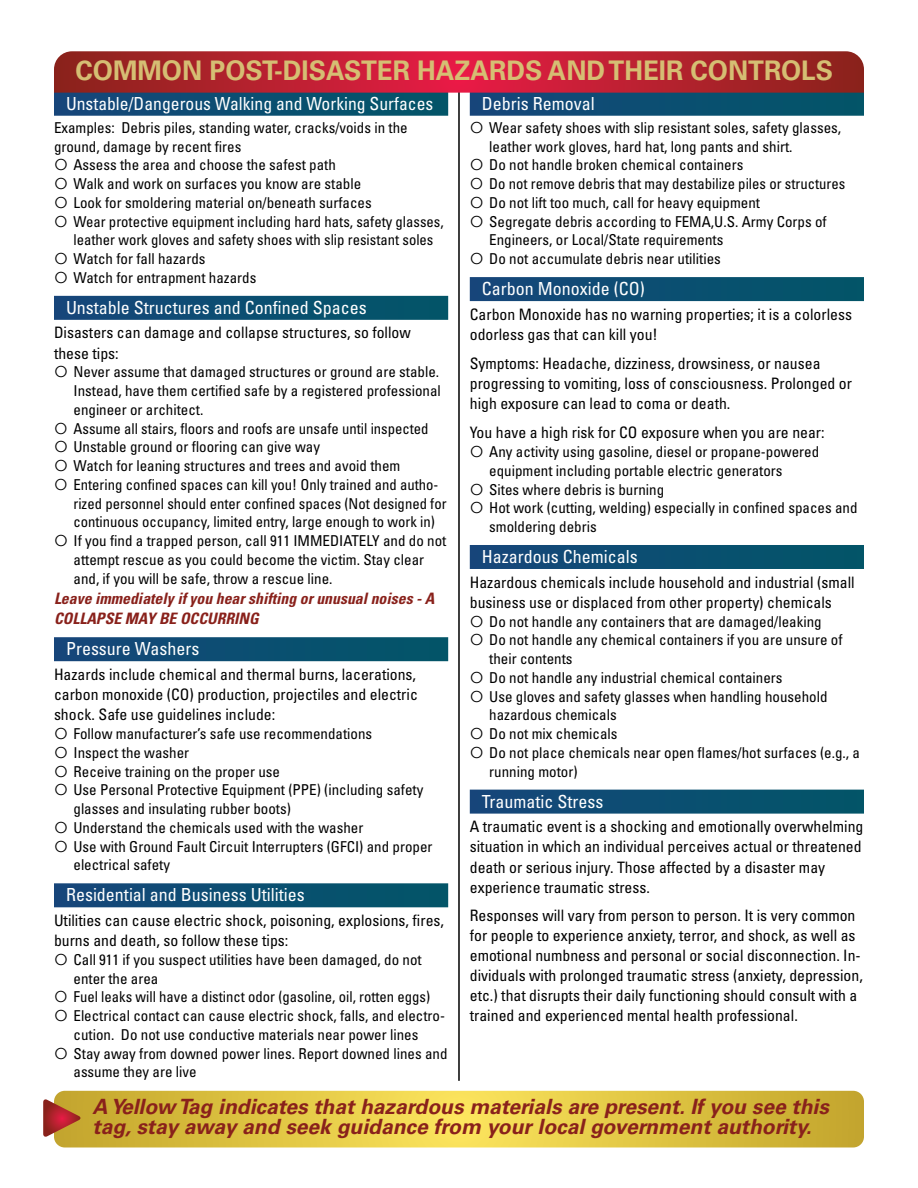
<style>
.page{position:relative;width:918px;height:1188px;background:#fff}
.page>*{position:absolute;margin:0;border:0;box-sizing:border-box;transform-origin:0 0}
.Hazards_List_Head{font:700 27px "Univers LT Std";color:#d5be73;scale:.96 1}
.t1{font:italic 700 21px/20.2px "Univers LT Std";color:#89211b}
.t2{font:condensed 18px "Univers LT Std";color:#fff}
.Body__no_space_after{font:condensed 15.75px/20.2px "Univers LT Std";color:#000}
.t3{font:italic 700 condensed 15.75px/20.2px "Univers LT Std";color:#89211b}
.t4{font:condensed 15px/18.8px "Univers LT Std";color:#000}
</style>
<div class="page">
<hr style="left:458px;top:87px;width:2px;height:994px;background:#000">
<div style="left:54px;top:92px;width:394px;height:24px;background:#0b4f71"></div>
<div style="left:54px;top:296px;width:394px;height:24px;background:#0b4f71"></div>
<div style="left:54px;top:637px;width:394px;height:24px;background:#0b4f71"></div>
<div style="left:54px;top:883px;width:394px;height:24px;background:#0b4f71"></div>
<div style="left:470px;top:92px;width:394px;height:24px;background:#0b4f71"></div>
<div style="left:470px;top:277px;width:394px;height:24px;background:#0b4f71"></div>
<div style="left:470px;top:545px;width:394px;height:24px;background:#0b4f71"></div>
<div style="left:470px;top:790px;width:394px;height:24px;background:#0b4f71"></div>
<svg style="left:54px;top:1091px;width:810px;height:57px;background:#dfc545"></svg>
<svg style="left:54px;top:51px;width:810px;height:42px;background:#b62232"></svg>
<svg style="left:43px;top:1099px;width:38px;height:38px"></svg>
<p class="Hazards_List_Head" style="left:76px;top:55px;width:790px">COMMON POST-DISASTER HAZARDS AND THEIR CONTROLS</p>
<h3 class="t2" style="left:66px;top:92px;width:369px">Unstable/Dangerous Walking and Working Surfaces</h3>
<p class="t4" style="left:54px;top:118px;width:355px">Examples: Debris piles, standing water, cracks/voids in the ground, damage by recent fires</p>
<p class="t4" style="left:74px;top:155px;width:264px">Assess the area and choose the safest path</p>
<p class="t4" style="left:74px;top:174px;width:289px">Walk and work on surfaces you know are stable</p>
<p class="t4" style="left:74px;top:193px;width:300px">Look for smoldering material on/beneath surfaces</p>
<p class="t4" style="left:74px;top:212px;width:372px">Wear protective equipment including hard hats, safety glasses, leather work gloves and safety shoes with slip resistant soles</p>
<p class="t4" style="left:74px;top:249px;width:134px">Watch for fall hazards</p>
<p class="t4" style="left:74px;top:268px;width:184px">Watch for entrapment hazards</p>
<h3 class="t2" style="left:66px;top:296px;width:302px">Unstable Structures and Confined Spaces</h3>
<p class="Body__no_space_after" style="left:54px;top:323px;width:358px">Disasters can damage and collapse structures, so follow</p>
<p class="Body__no_space_after" style="left:54px;top:343px;width:66px">these tips:</p>
<p class="t4" style="left:74px;top:363px;width:369px;text-align:justify">Never assume that damaged structures or ground are stable.<br>Instead, have them certified safe by a registered professional engineer or architect.</p>
<p class="t4" style="left:74px;top:419px;width:357px">Assume all stairs, floors and roofs are unsafe until inspected</p>
<p class="t4" style="left:74px;top:438px;width:248px">Unstable ground or flooring can give way</p>
<p class="t4" style="left:74px;top:456px;width:328px">Watch for leaning structures and trees and avoid them</p>
<p class="t4" style="left:74px;top:475px;width:375px">Entering confined spaces can kill you! Only trained and autho&shy;rized personnel should enter confined spaces (Not designed for continuous occupancy, limited entry, large enough to work in)</p>
<p class="t4" style="left:74px;top:531px;width:374px">If you find a trapped person, call 911 IMMEDIATELY and do not attempt rescue as you could become the victim. Stay clear and, if you will be safe, throw a rescue line.</p>
<p class="t3" style="left:54px;top:588px;width:382px">Leave immediately if you hear shifting or unusual noises - A<br>COLLAPSE MAY BE OCCURRING</p>
<h3 class="t2" style="left:66px;top:637px;width:135px">Pressure Washers</h3>
<p class="Body__no_space_after" style="left:54px;top:664px;width:364px">Hazards include chemical and thermal burns, lacerations,</p>
<p class="Body__no_space_after" style="left:54px;top:684px;width:365px">carbon monoxide (CO) production, projectiles and electric</p>
<p class="Body__no_space_after" style="left:54px;top:704px;width:223px">shock. Safe use guidelines include:</p>
<p class="t4" style="left:74px;top:724px;width:300px">Follow manufacturer’s safe use recommendations</p>
<p class="t4" style="left:74px;top:743px;width:117px">Inspect the washer</p>
<p class="t4" style="left:74px;top:762px;width:208px">Receive training on the proper use</p>
<p class="t4" style="left:74px;top:780px;width:351px">Use Personal Protective Equipment (PPE) (including safety glasses and insulating rubber boots)</p>
<p class="t4" style="left:74px;top:818px;width:291px">Understand the chemicals used with the washer</p>
<p class="t4" style="left:74px;top:837px;width:361px">Use with Ground Fault Circuit Interrupters (GFCI) and proper electrical safety</p>
<h3 class="t2" style="left:66px;top:884px;width:240px">Residential and Business Utilities</h3>
<p class="Body__no_space_after" style="left:54px;top:910px;width:392px">Utilities can cause electric shock, poisoning, explosions, fires,</p>
<p class="Body__no_space_after" style="left:54px;top:930px;width:236px">burns and death, so follow these tips:</p>
<p class="t4" style="left:74px;top:950px;width:350px">Call 911 if you suspect utilities have been damaged, do not enter the area</p>
<p class="t4" style="left:74px;top:988px;width:358px">Fuel leaks will have a distinct odor (gasoline, oil, rotten eggs)</p>
<p class="t4" style="left:74px;top:1006px;width:373px">Electrical contact can cause electric shock, falls, and electro&shy;cution. Do not use conductive materials near power lines</p>
<p class="t4" style="left:74px;top:1044px;width:376px">Stay away from downed power lines. Report downed lines and assume they are live</p>
<p class="t2" style="left:482px;top:92px;width:114px">Debris Removal</p>
<p class="t4" style="left:489px;top:118px;width:357px">Wear safety shoes with slip resistant soles, safety glasses, leather work gloves, hard hat, long pants and shirt.<br>Do not handle broken chemical containers<br>Do not remove debris that may destabilize piles or structures Do not lift too much, call for heavy equipment<br>Segregate debris according to FEMA,U.S. Army Corps of Engineers, or Local/State requirements<br>Do not accumulate debris near utilities</p>
<p class="t2" style="left:482px;top:277px;width:164px">Carbon Monoxide (CO)</p>
<p class="Body__no_space_after" style="left:470px;top:304px;width:384px">Carbon Monoxide has no warning properties; it is a colorless odorless gas that can kill you!</p>
<p class="Body__no_space_after" style="left:470px;top:353px;width:384px">Symptoms: Headache, dizziness, drowsiness, or nausea progressing to vomiting, loss of consciousness. Prolonged or high exposure can lead to coma or death.</p>
<p class="Body__no_space_after" style="left:470px;top:422px;width:356px">You have a high risk for CO exposure when you are near:</p>
<p class="t4" style="left:489px;top:442px;width:370px">Any activity using gasoline, diesel or propane-powered equipment including portable electric generators<br>Sites where debris is burning<br>Hot work (cutting, welding) especially in confined spaces and smoldering debris</p>
<p class="t2" style="left:482px;top:545px;width:157px">Hazardous Chemicals</p>
<p class="Body__no_space_after" style="left:470px;top:572px;width:386px">Hazardous chemicals include household and industrial (small business use or displaced from other property) chemicals</p>
<p class="t4" style="left:489px;top:612px;width:372px">Do not handle any containers that are damaged/leaking<br>Do not handle any chemical containers if you are unsure of their contents<br>Do not handle any industrial chemical containers<br>Use gloves and safety glasses when handling household hazardous chemicals<br>Do not mix chemicals<br>Do not place chemicals near open flames/hot surfaces (e.g., a running motor)</p>
<p class="t2" style="left:482px;top:790px;width:123px">Traumatic Stress</p>
<p class="Body__no_space_after" style="left:470px;top:816px;width:395px">A traumatic event is a shocking and emotionally overwhelming situation in which an individual perceives actual or threatened death or serious injury. Those affected by a disaster may experience traumatic stress.</p>
<p class="Body__no_space_after" style="left:470px;top:906px;width:395px">Responses will vary from person to person. It is very common for people to experience anxiety, terror, and shock, as well as emotional numbness and personal or social disconnection. In&shy;dividuals with prolonged traumatic stress (anxiety, depression, etc.) that disrupts their daily functioning should consult with a trained and experienced mental health professional.</p>
<p class="t1" style="left:93px;top:1097px;width:738px">A Yellow Tag indicates that hazardous materials are present. If you see this tag, stay away and seek guidance from your local government authority.</p>
</div>
